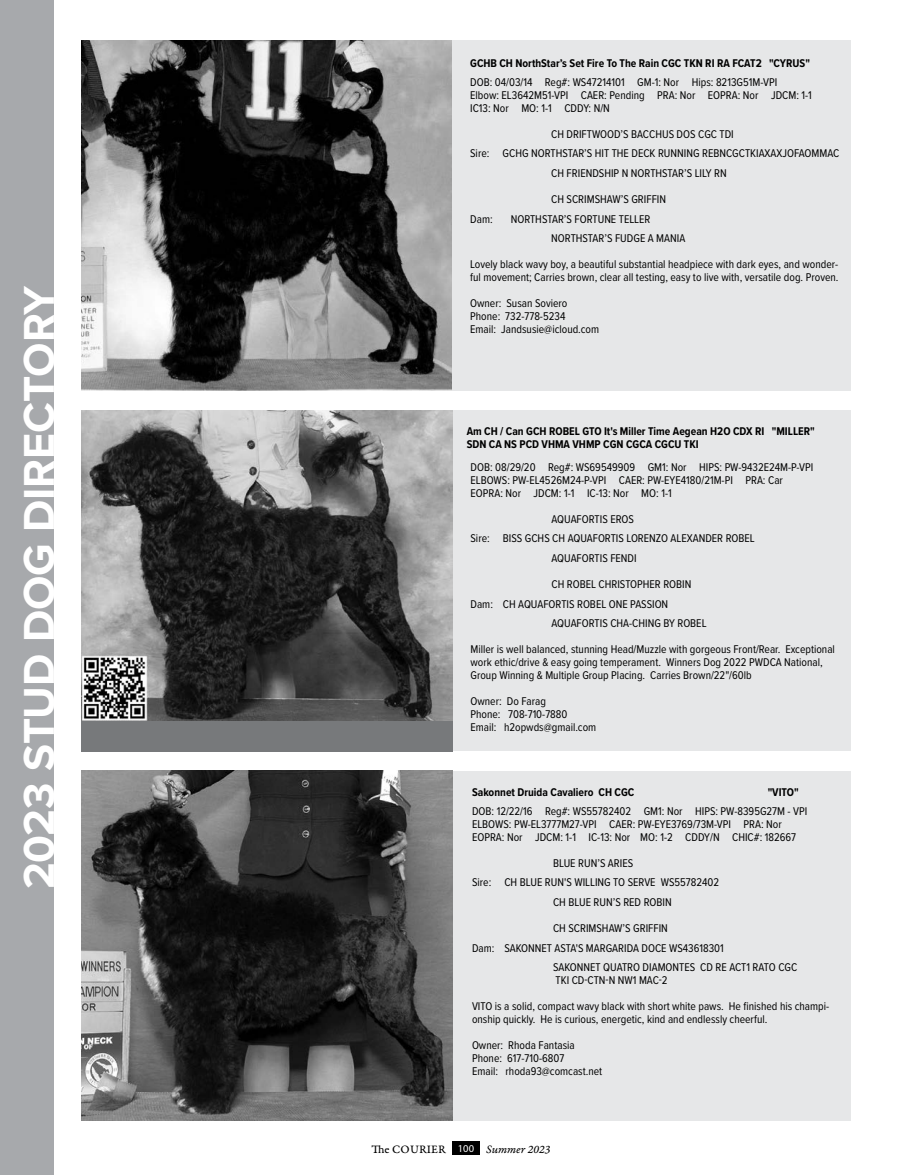
<style>
.page{position:relative;width:905px;height:1175px;background:#fff}
.page>*{position:absolute;margin:0;border:0;box-sizing:border-box;transform-origin:0 0}
.t1{font:700 45px "Proxima Nova";letter-spacing:-.005em;color:#fff}
.t2{font:12px "Garamond Premr Pro Capt";letter-spacing:.015em;color:#000}
.Stud_dog{font:11.7px/12.8px "Proxima Nova Cond";color:#000}
.Stud_dog-2{font:700 11.7px/12.8px "Proxima Nova Cond";color:#000}
.s1{font-family:"Myriad Pro";font-size:10.5px;color:#fff}
.s2{font-family:"Garamond Premr Pro It Capt"}
</style>
<div class="page">
<div style="left:0;top:0;width:54px;height:1174px;background:#a7a9ac"></div>
<img style="left:81px;top:40px;width:371px;height:351px">
<div style="left:452px;top:41px;width:398px;height:350px;background:#e6e7e8"></div>
<div style="left:452px;top:410px;width:398px;height:341px;background:#e6e7e8"></div>
<img style="left:81px;top:410px;width:371px;height:311px">
<div style="left:81px;top:721px;width:371px;height:30px;background:#77797b"></div>
<div style="left:452px;top:771px;width:398px;height:349px;background:#e6e7e8"></div>
<img style="left:81px;top:771px;width:371px;height:349px">
<div style="left:452px;top:1141px;width:27px;height:13px;background:#000"></div>
<h1 class="t1" style="left:6px;top:889px;width:605px;rotate:-90deg">2023 STUD DOG DIRECTORY</h1>
<p class="Stud_dog-2" style="left:470px;top:56px;width:341px">GCHB CH NorthStar’s Set Fire To The Rain CGC TKN RI RA FCAT2 "CYRUS"</p>
<p class="Stud_dog" style="left:470px;top:75px;width:343px">DOB: 04/03/14 Reg#: WS47214101 GM-1: Nor Hips: 8213G51M-VPI<br>Elbow: EL3642M51-VPI CAER: Pending PRA: Nor EOPRA: Nor JDCM: 1-1<br>IC13: Nor MO: 1-1 CDDY: N/N</p>
<p class="Stud_dog" style="left:551px;top:127px;width:184px">CH DRIFTWOOD’S BACCHUS DOS CGC TDI</p>
<p class="Stud_dog" style="left:470px;top:147px;width:370px">Sire: GCHG NORTHSTAR’S HIT THE DECK RUNNING REBNCGCTKIAXAXJOFAOMMAC</p>
<p class="Stud_dog" style="left:551px;top:166px;width:177px">CH FRIENDSHIP N NORTHSTAR’S LILY RN</p>
<p class="Stud_dog" style="left:551px;top:192px;width:116px">CH SCRIMSHAW’S GRIFFIN</p>
<p class="Stud_dog" style="left:470px;top:212px;width:24px">Dam:</p>
<p class="Stud_dog" style="left:510px;top:212px;width:141px">NORTHSTAR’S FORTUNE TELLER</p>
<p class="Stud_dog" style="left:551px;top:231px;width:136px">NORTHSTAR’S FUDGE A MANIA</p>
<p class="Stud_dog" style="left:470px;top:258px;width:370px">Lovely black wavy boy, a beautiful substantial headpiece with dark eyes, and wonder&shy;ful movement; Carries brown, clear all testing, easy to live with, versatile dog. Proven.</p>
<p class="Stud_dog" style="left:470px;top:297px;width:99px">Owner: Susan Soviero</p>
<p class="Stud_dog" style="left:470px;top:309px;width:97px">Phone: 732-778-5234</p>
<p class="Stud_dog" style="left:470px;top:322px;width:130px">Email: Jandsusie@icloud.com</p>
<p class="Stud_dog-2" style="left:466px;top:424px;width:299px">Am CH / Can GCH ROBEL GTO It's Miller Time Aegean H2O CDX RI<br>SDN CA NS PCD VHMA VHMP CGN CGCA CGCU TKI</p>
<p class="Stud_dog" style="left:470px;top:460px;width:344px">DOB: 08/29/20 Reg#: WS69549909 GM1: Nor HIPS: PW-9432E24M-P-VPI<br>ELBOWS: PW-EL4526M24-P-VPI CAER: PW-EYE4180/21M-PI PRA: Car<br>EOPRA: Nor JDCM: 1-1 IC-13: Nor MO: 1-1</p>
<p class="Stud_dog" style="left:551px;top:512px;width:84px">AQUAFORTIS EROS</p>
<p class="Stud_dog" style="left:470px;top:531px;width:286px">Sire: BISS GCHS CH AQUAFORTIS LORENZO ALEXANDER ROBEL</p>
<p class="Stud_dog" style="left:551px;top:551px;width:87px">AQUAFORTIS FENDI</p>
<p class="Stud_dog" style="left:551px;top:577px;width:141px">CH ROBEL CHRISTOPHER ROBIN</p>
<p class="Stud_dog" style="left:470px;top:597px;width:199px">Dam: CH AQUAFORTIS ROBEL ONE PASSION</p>
<p class="Stud_dog" style="left:551px;top:616px;width:156px">AQUAFORTIS CHA-CHING BY ROBEL</p>
<p class="Stud_dog" style="left:470px;top:642px;width:366px">Miller is well balanced, stunning Head/Muzzle with gorgeous Front/Rear. Exceptional work ethic/drive &amp; easy going temperament. Winners Dog 2022 PWDCA National,<br>Group Winning &amp; Multiple Group Placing. Carries Brown/22"/60lb</p>
<p class="Stud_dog" style="left:470px;top:694px;width:127px">Owner: Do Farag<br>Phone: 708-710-7880<br>Email: h2opwds@gmail.com</p>
<p class="Stud_dog-2" style="left:771px;top:424px;width:44px">"MILLER"</p>
<p class="Stud_dog-2" style="left:472px;top:785px;width:164px">Sakonnet Druida Cavaliero CH CGC</p>
<p class="Stud_dog-2" style="left:767px;top:785px;width:32px">"VITO"</p>
<p class="Stud_dog" style="left:472px;top:804px;width:337px">DOB: 12/22/16 Reg#: WS55782402 GM1: Nor HIPS: PW-8395G27M - VPI</p>
<p class="Stud_dog" style="left:472px;top:817px;width:311px">ELBOWS: PW-EL3777M27-VPI CAER: PW-EYE3769/73M-VPI PRA: Nor</p>
<p class="Stud_dog" style="left:472px;top:830px;width:326px">EOPRA: Nor JDCM: 1-1 IC-13: Nor MO: 1-2 CDDY/N CHIC#: 182667</p>
<p class="Stud_dog" style="left:553px;top:856px;width:82px">BLUE RUN’S ARIES</p>
<p class="Stud_dog" style="left:472px;top:875px;width:249px">Sire: CH BLUE RUN'S WILLING TO SERVE WS55782402</p>
<p class="Stud_dog" style="left:553px;top:895px;width:120px">CH BLUE RUN’S RED ROBIN</p>
<p class="Stud_dog" style="left:553px;top:921px;width:116px">CH SCRIMSHAW’S GRIFFIN</p>
<p class="Stud_dog" style="left:472px;top:941px;width:253px">Dam: SAKONNET ASTA'S MARGARIDA DOCE WS43618301</p>
<p class="Stud_dog" style="left:553px;top:960px;width:246px">SAKONNET QUATRO DIAMONTES CD RE ACT1 RATO CGC<br>TKI CD-CTN-N NW1 MAC-2</p>
<p class="Stud_dog" style="left:472px;top:999px;width:359px">VITO is a solid, compact wavy black with short white paws. He finished his champi&shy;onship quickly. He is curious, energetic, kind and endlessly cheerful.</p>
<p class="Stud_dog" style="left:472px;top:1038px;width:104px">Owner: Rhoda Fantasia</p>
<p class="Stud_dog" style="left:472px;top:1051px;width:94px">Phone: 617-710-6807</p>
<p class="Stud_dog" style="left:472px;top:1064px;width:132px">Email: rhoda93@comcast.net</p>
<p class="t2" style="left:371px;top:1141px;width:181px">The COURIER <span class="s1">100</span> <span class="s2">Summer 2023</span></p>
</div>
